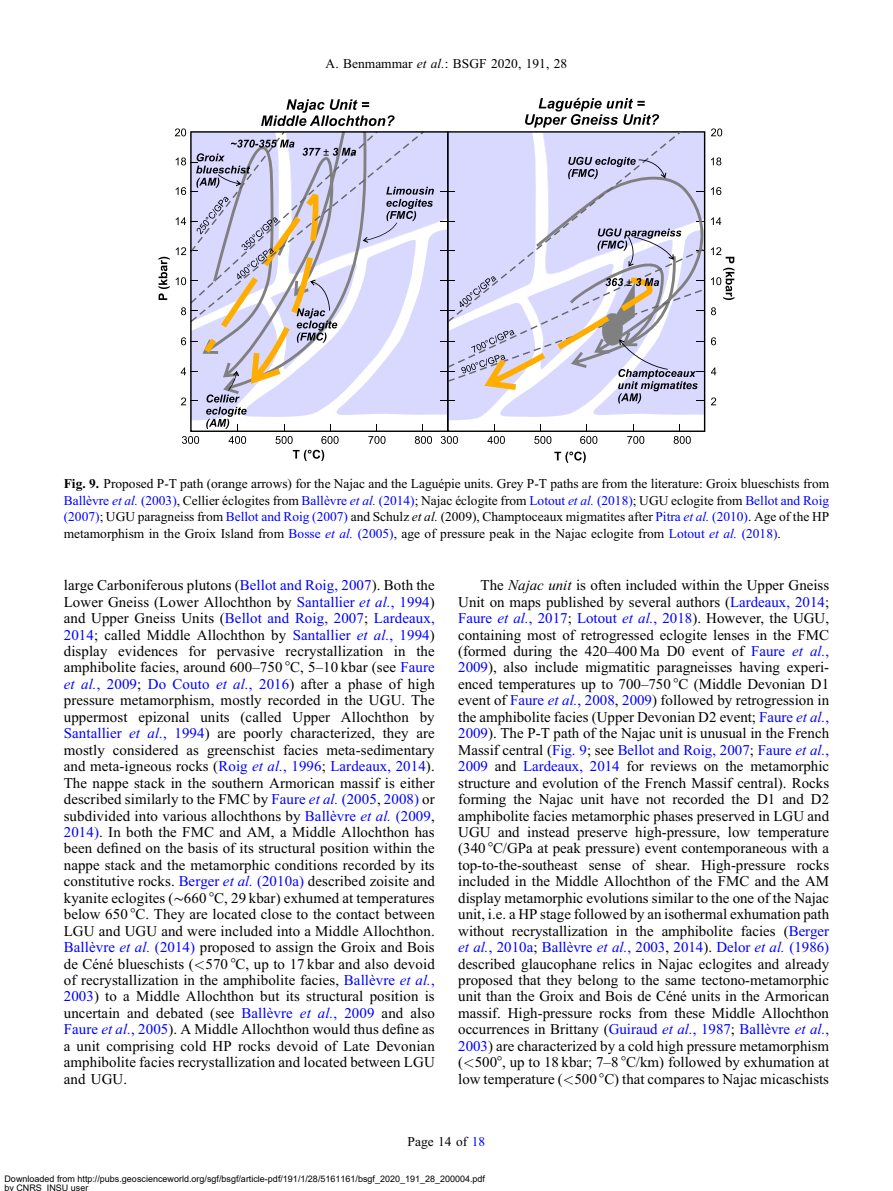
<style>
.page{position:relative;width:893px;height:1191px;background:#fff}
.page>*{position:absolute;margin:0;border:0;box-sizing:border-box;transform-origin:0 0}
.t1{font:15px/16.5px "Adv TT5843 c 571";color:#000;text-align:justify}
.t2{font:13.5px/16.5px "Adv TT5843 c 571";color:#000;text-align:justify}
.t3{font:9px/9px "Arial";color:#000}
.s1{font-family:"Adv T Tf 90 d 833 a.I"}
.s2{font-family:"Adv TT2 cba 4 af 3.B"}
.s3{color:#00f}
.s4{font-family:"Adv T Tf 90 d 833 a.I";color:#00f}
.s5{font-style:inherit}
.s6{font-family:"Adv OT758 ef 85 e"}
.s7{font-family:"Adv TT5843 c 571+fb"}
.s8{font-family:"Adv O Tb 0 c 9 bf 5 d"}
.s9{font-family:"Adv P4 C4 E51"}
</style>
<div class="page">
<svg style="left:293px;top:450px;width:31px;height:11px"></svg>
<svg style="left:554px;top:451px;width:32px;height:12px"></svg>
<svg style="left:711px;top:397px;width:5px;height:8px"></svg>
<svg style="left:711px;top:367px;width:5px;height:8px"></svg>
<svg style="left:711px;top:337px;width:5px;height:8px"></svg>
<svg style="left:711px;top:307px;width:5px;height:8px"></svg>
<svg style="left:711px;top:217px;width:10px;height:8px"></svg>
<svg style="left:711px;top:187px;width:10px;height:8px"></svg>
<svg style="left:711px;top:157px;width:10px;height:8px"></svg>
<svg style="left:711px;top:128px;width:11px;height:8px"></svg>
<svg style="left:711px;top:247px;width:23px;height:53px"></svg>
<svg style="left:158px;top:98px;width:546px;height:346px"></svg>
<p class="t2" style="left:326px;top:57px;width:243px">A. Benmammar <span class="s1">et al.</span>: BSGF 2020, 191, 28</p>
<p class="t2" style="left:64px;top:477px;width:767px"><span class="s2">Fig. 9.</span> Proposed P-T path (orange arrows) for the Najac and the Laguépie units. Grey P-T paths are from the literature: Groix blueschists from <span class="s3">Ballèvre</span> <span class="s4">et al.</span> <span class="s3">(2003)</span>, Cellier éclogites from <span class="s3">Ballèvre</span> <span class="s4">et al.</span> <span class="s3">(2014)</span>; Najac éclogite from <span class="s3">Lotout</span> <span class="s4">et al.</span> <span class="s3">(2018)</span>; UGU eclogite from <span class="s3">Bellot and Roig (2007)</span>; UGU paragneiss from <span class="s3">Bellot and Roig (2007)</span> and Schulz <span class="s1">et al.</span> (2009), Champtoceaux migmatites after <span class="s3">Pitra</span> <span class="s4">et al.</span> <span class="s3">(2010)</span>. Age of the HP metamorphism in the Groix Island from <span class="s3">Bosse</span> <span class="s4">et al.</span> <span class="s3">(2005)</span>, age of pressure peak in the Najac eclogite from <span class="s3">Lotout</span> <span class="s4">et al.</span> <span class="s3">(2018)</span>.</p>
<p class="t1" style="left:64px;top:578px;width:373px">large Carboniferous plutons (<span class="s3">Bellot and Roig, 2007</span>). Both the Lower Gneiss (Lower Allochthon by <span class="s3">Santallier</span> <span class="s4">et al.</span><span class="s3">, 1994</span>) and Upper Gneiss Units (<span class="s3">Bellot and Roig, 2007</span>; <span class="s3">Lardeaux, 2014</span>; called Middle Allochthon by <span class="s3">Santallier</span> <span class="s4">et al.</span><span class="s3">, 1994</span>) display evidences for pervasive recrystallization in the amphibolite facies, around 600<span class="s5">–</span>750 <span class="s6">°</span>C, 5<span class="s5">–</span>10 kbar (see <span class="s3">Faure </span><span class="s4">et al.</span><span class="s3">, 2009</span>; <span class="s3">Do Couto</span> <span class="s4">et al.</span><span class="s3">, 2016</span>) after a phase of high pressure metamorphism, mostly recorded in the UGU. The uppermost epizonal units (called Upper Allochthon by <span class="s3">Santallier</span> <span class="s4">et al.</span><span class="s3">, 1994</span>) are poorly characterized, they are mostly considered as greenschist facies meta-sedimentary and meta-igneous rocks (<span class="s3">Roig</span> <span class="s4">et al.</span><span class="s3">, 1996</span>; <span class="s3">Lardeaux, 2014</span>).<br>The nappe stack in the southern Armorican massif is either described similarly to the FMC by <span class="s3">Faure</span> <span class="s4">et al.</span> <span class="s3">(2005</span>, <span class="s3">2008)</span> or subdivided into various allochthons by <span class="s3">Ballèvre</span> <span class="s4">et al.</span> <span class="s3">(2009</span>, <span class="s3">2014)</span>. In both the FMC and AM, a Middle Allochthon has been de<span class="s7">fi</span>ned on the basis of its structural position within the nappe stack and the metamorphic conditions recorded by its constitutive rocks. <span class="s3">Berger</span> <span class="s4">et al.</span> <span class="s3">(2010a)</span> described zoisite and kyanite eclogites (<span class="s8">∼</span>660 <span class="s6">°</span>C, 29 kbar) exhumed at temperatures below 650 <span class="s6">°</span>C. They are located close to the contact between LGU and UGU and were included into a Middle Allochthon.<br><span class="s3">Ballèvre</span> <span class="s4">et al.</span> <span class="s3">(2014)</span> proposed to assign the Groix and Bois de Céné blueschists (<span class="s9">&lt;</span>570 <span class="s6">°</span>C, up to 17 kbar and also devoid of recrystallization in the amphibolite facies, <span class="s3">Ballèvre</span> <span class="s4">et al.</span><span class="s3">, 2003</span>) to a Middle Allochthon but its structural position is uncertain and debated (see <span class="s3">Ballèvre</span> <span class="s4">et al.</span><span class="s3">, 2009</span> and also <span class="s3">Faure</span> <span class="s4">et al.</span><span class="s3">, 2005</span>). A Middle Allochthon would thus de<span class="s7">fi</span>ne as a unit comprising cold HP rocks devoid of Late Devonian amphibolite facies recrystallization and located between LGU and UGU.</p>
<p class="t1" style="left:458px;top:578px;width:372px;text-indent:22px">The <span class="s1">Najac unit</span> is often included within the Upper Gneiss Unit on maps published by several authors (<span class="s3">Lardeaux, 2014</span>; <span class="s3">Faure</span> <span class="s4">et al.</span><span class="s3">, 2017</span>; <span class="s3">Lotout</span> <span class="s4">et al.</span><span class="s3">, 2018</span>). However, the UGU, containing most of retrogressed eclogite lenses in the FMC (formed during the 420<span class="s5">–</span>400 Ma D0 event of <span class="s3">Faure</span> <span class="s4">et al.</span><span class="s3">, 2009</span>), also include migmatitic paragneisses having experi&shy;enced temperatures up to 700<span class="s5">–</span>750 <span class="s6">°</span>C (Middle Devonian D1 event of <span class="s3">Faure</span> <span class="s4">et al.</span><span class="s3">, 2008</span>, <span class="s3">2009</span>) followed by retrogression in the amphibolite facies (Upper Devonian D2 event; <span class="s3">Faure</span> <span class="s4">et al.</span><span class="s3">, 2009</span>). The P-T path of the Najac unit is unusual in the French Massif central (<span class="s3">Fig. 9</span>; see <span class="s3">Bellot and Roig, 2007</span>; <span class="s3">Faure</span> <span class="s4">et al.</span><span class="s3">, 2009</span> and <span class="s3">Lardeaux, 2014</span> for reviews on the metamorphic structure and evolution of the French Massif central). Rocks forming the Najac unit have not recorded the D1 and D2 amphibolite facies metamorphic phases preserved in LGU and UGU and instead preserve high-pressure, low temperature (340 <span class="s6">°</span>C/GPa at peak pressure) event contemporaneous with a top-to-the-southeast sense of shear. High-pressure rocks included in the Middle Allochthon of the FMC and the AM display metamorphic evolutions similar to the one of the Najac unit, i.e. a HP stage followed by an isothermal exhumation path without recrystallization in the amphibolite facies (<span class="s3">Berger </span><span class="s4">et al.</span><span class="s3">, 2010a</span>; <span class="s3">Ballèvre</span> <span class="s4">et al.</span><span class="s3">, 2003</span>, <span class="s3">2014</span>). <span class="s3">Delor</span> <span class="s4">et al.</span> <span class="s3">(1986) </span>described glaucophane relics in Najac eclogites and already proposed that they belong to the same tectono-metamorphic unit than the Groix and Bois de Céné units in the Armorican massif. High-pressure rocks from these Middle Allochthon occurrences in Brittany (<span class="s3">Guiraud</span> <span class="s4">et al.</span><span class="s3">, 1987</span>; <span class="s3">Ballèvre</span> <span class="s4">et al.</span><span class="s3">, 2003</span>) are characterized by a cold high pressure metamorphism (<span class="s9">&lt;</span>500<span class="s6">°</span>, up to 18 kbar; 7<span class="s5">–</span>8 <span class="s6">°</span>C/km) followed by exhumation at low temperature (<span class="s9">&lt;</span>500 <span class="s6">°</span>C) that compares to Najac micaschists</p>
<p class="t2" style="left:408px;top:1134px;width:79px">Page 14 of <span class="s3">18</span></p>
<p class="t3" style="left:4px;top:1175px;width:482px">Downloaded from http://pubs.geoscienceworld.org/sgf/bsgf/article-pdf/191/1/28/5161161/bsgf_2020_191_28_200004.pdf by CNRS INSU user</p>
</div>
